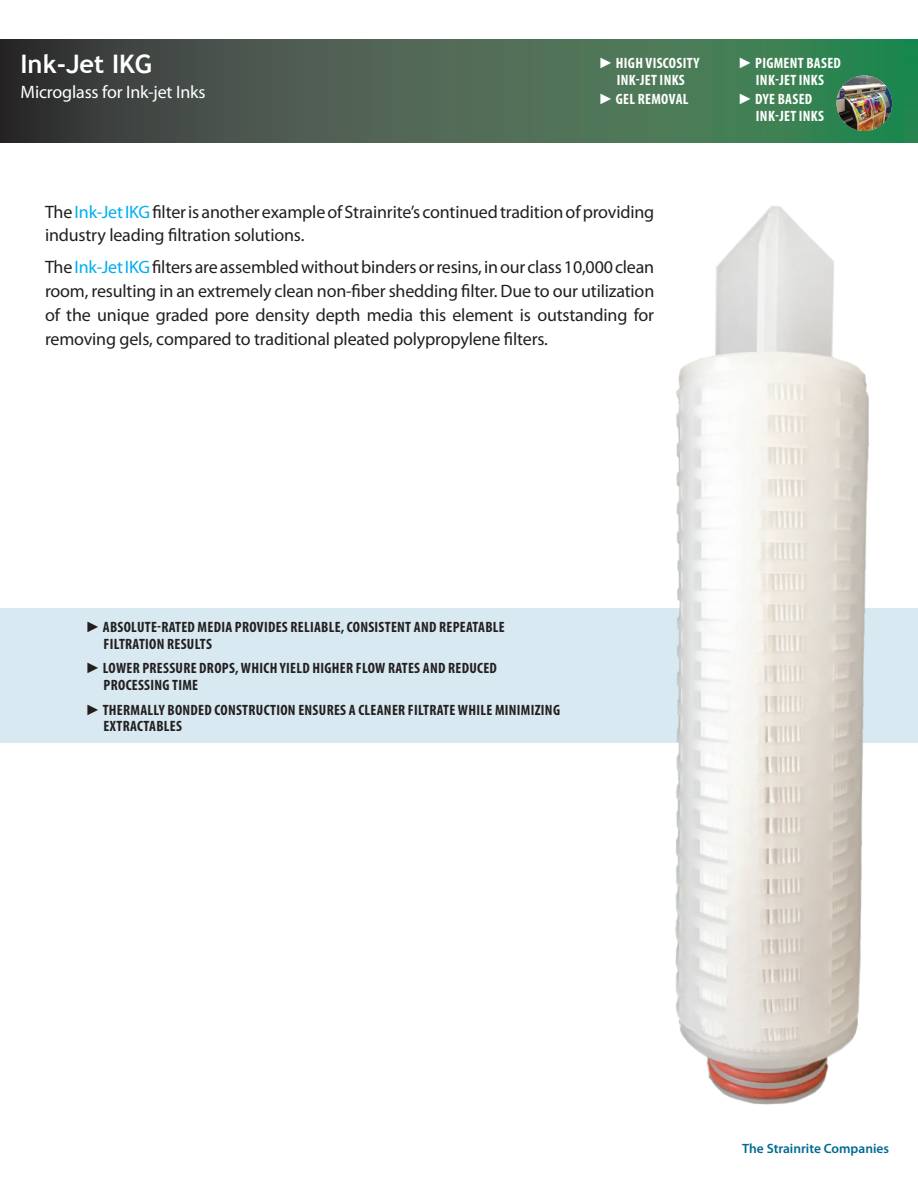
<style>
.page{position:relative;width:918px;height:1188px;background:#fff}
.page>*{position:absolute;margin:0;border:0;box-sizing:border-box;transform-origin:0 0}
.t1{font:700 25.5px "Trebuchet MS";color:#fff}
.t2{font:18px/24px "Myriad Pro";letter-spacing:-.01em;color:#231f20}
.t3{font:18px "Myriad Pro";letter-spacing:-.01em;color:#fff}
.t4{font:700 condensed 15px/16.5px "Myriad Pro";letter-spacing:.02em;color:#231f20}
.t5{font:700 condensed 15px/16.5px "Myriad Pro";letter-spacing:.02em;color:#fff;text-align:center}
.t6{font:600 13.5px "Myriad Pro";color:#006991}
.s1{font-family:"Book Antiqua";font-style:italic;font-stretch:normal}
.s2{color:#00aeef}
</style>
<div class="page">
<svg style="left:0;top:39px;width:904px;height:103px;background:#45634e"></svg>
<div style="left:0;top:609px;width:918px;height:134px;background:#d8e9f1"></div>
<img style="left:634px;top:206px;width:269px;height:899px">
<img style="left:837px;top:76px;width:55px;height:55px;border-radius:28px">
<div style="left:904px;top:39px;width:14px;height:103px;background:#1d864e"></div>
<h1 class="t1" style="left:21px;top:48px;width:133px">Ink-Jet IKG</h1>
<p class="t3" style="left:21px;top:81px;width:187px">Microglass for Ink-jet Inks</p>
<p class="t5" style="left:599px;top:55px;width:102px"><span class="s1">►</span> HIGH VISCOSITY<br>INK-JET INKS</p>
<p class="t5" style="left:599px;top:91px;width:91px"><span class="s1">►</span> GEL REMOVAL</p>
<p class="t2" style="left:45px;top:199px;width:611px">The <span class="s2">Ink-Jet IKG</span> filter is another example of Strainrite’s continued tradition of providing industry leading filtration solutions.</p>
<p class="t2" style="left:45px;top:255px;width:611px;text-align:justify">The <span class="s2">Ink-Jet IKG</span> filters are assembled without binders or resins, in our class 10,000 clean room, resulting in an extremely clean non-fiber shedding filter. Due to our utilization of the unique graded pore density depth media this element is outstanding for removing gels, compared to traditional pleated polypropylene filters.</p>
<p class="t5" style="left:738px;top:55px;width:105px"><span class="s1">►</span> PIGMENT BASED<br>INK-JET INKS</p>
<p class="t5" style="left:756px;top:91px;width:70px;text-align:left;text-indent:-18px"><span class="s1">►</span>DYE BASED<br>INK-JET INKS</p>
<p class="t4" style="left:104px;top:618px;width:403px;text-indent:-18px"><span class="s1">►</span> ABSOLUTE-RATED MEDIA PROVIDES RELIABLE, CONSISTENT AND REPEATABLE<br>FILTRATION RESULTS</p>
<p class="t4" style="left:104px;top:660px;width:395px;text-indent:-18px"><span class="s1">►</span> LOWER PRESSURE DROPS, WHICH YIELD HIGHER FLOW RATES AND REDUCED<br>PROCESSING TIME</p>
<p class="t4" style="left:104px;top:701px;width:458px;text-indent:-18px"><span class="s1">►</span>THERMALLY BONDED CONSTRUCTION ENSURES A CLEANER FILTRATE WHILE MINIMIZING<br>EXTRACTABLES</p>
<p class="t6" style="left:742px;top:1140px;width:148px">The Strainrite Companies</p>
</div>
